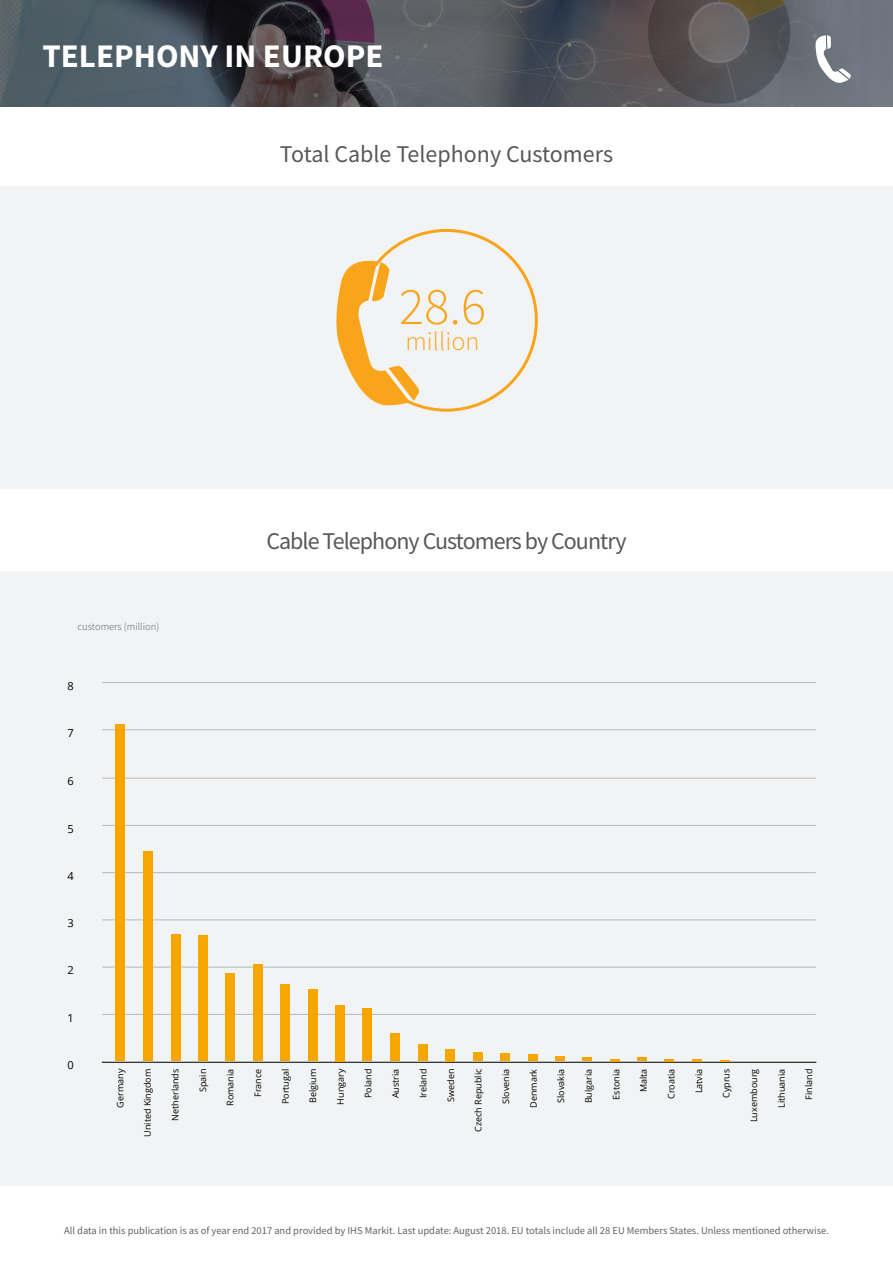
<style>
.page{position:relative;width:893px;height:1263px;background:#fff}
.page>*{position:absolute;margin:0;border:0;box-sizing:border-box;transform-origin:0 0}
.subtitel_body_txt{font:300 52.65px "Source Sans Pro";color:#f9a51b}
.t1{font:700 33px "Source Sans Pro";color:#fff}
.subtitel_body_txt-2{font:300 26.4px "Source Sans Pro";color:#f9a51b}
.subtitel_body_txt-3{font:24px "Source Sans Pro";letter-spacing:-.04em;color:#57585a}
.subtitel_body_txt-4{font:24px "Source Sans Pro";color:#57585a}
.t2{font:11.1px "Open Sans";color:#000}
.body_txt{font:10.5px "Source Sans Pro";color:#636366}
.subtitel_body_txt-5{font:300 10.5px "Source Sans Pro";color:#57585a}
.t3{font:9px "Open Sans";color:#000}
</style>
<div class="page">
<div style="left:0;top:186px;width:893px;height:302px;background:#f2f3f4"></div>
<svg style="left:0;top:0;width:893px;height:106px;background:#50535a"></svg>
<div style="left:0;top:571px;width:893px;height:615px;background:#f2f3f4"></div>
<svg style="left:815px;top:35px;width:36px;height:49px"></svg>
<svg style="left:336px;top:255px;width:84px;height:151px"></svg>
<hr style="left:102px;top:1014px;width:714px;height:1px;background:#b8b8b8">
<hr style="left:102px;top:1062px;width:714px;height:1px;background:#000">
<hr style="left:102px;top:967px;width:714px;height:1px;background:#b8b8b8">
<hr style="left:102px;top:920px;width:714px;height:1px;background:#b8b8b8">
<hr style="left:102px;top:872px;width:714px;height:1px;background:#b8b8b8">
<hr style="left:102px;top:825px;width:714px;height:1px;background:#b8b8b8">
<hr style="left:102px;top:778px;width:714px;height:1px;background:#b8b8b8">
<hr style="left:102px;top:729px;width:714px;height:1px;background:#b8b8b8">
<hr style="left:102px;top:682px;width:714px;height:1px;background:#b8b8b8">
<div style="left:115px;top:725px;width:10px;height:336px;background:#f7a600"></div>
<div style="left:144px;top:851px;width:9px;height:210px;background:#f7a600"></div>
<div style="left:171px;top:935px;width:9px;height:126px;background:#f7a600"></div>
<div style="left:199px;top:936px;width:9px;height:125px;background:#f7a600"></div>
<div style="left:226px;top:973px;width:9px;height:88px;background:#f7a600"></div>
<div style="left:253px;top:964px;width:9px;height:97px;background:#f7a600"></div>
<div style="left:281px;top:984px;width:9px;height:77px;background:#f7a600"></div>
<div style="left:308px;top:990px;width:9px;height:71px;background:#f7a600"></div>
<div style="left:335px;top:1005px;width:9px;height:56px;background:#f7a600"></div>
<div style="left:363px;top:1008px;width:9px;height:53px;background:#f7a600"></div>
<div style="left:390px;top:1034px;width:9px;height:27px;background:#f7a600"></div>
<div style="left:418px;top:1044px;width:10px;height:17px;background:#f7a600"></div>
<div style="left:446px;top:1049px;width:9px;height:12px;background:#f7a600"></div>
<div style="left:473px;top:1052px;width:9px;height:9px;background:#f7a600"></div>
<div style="left:501px;top:1053px;width:9px;height:8px;background:#f7a600"></div>
<div style="left:528px;top:1054px;width:9px;height:7px;background:#f7a600"></div>
<svg style="left:555px;top:1057px;width:9px;height:4px"></svg>
<svg style="left:583px;top:1058px;width:9px;height:3px"></svg>
<svg style="left:610px;top:1059px;width:9px;height:2px"></svg>
<svg style="left:637px;top:1058px;width:10px;height:3px"></svg>
<svg style="left:665px;top:1059px;width:9px;height:2px"></svg>
<svg style="left:692px;top:1059px;width:9px;height:2px"></svg>
<p class="t1" style="left:43px;top:34px;width:343px">TELEPHONY IN EUROPE</p>
<p class="subtitel_body_txt-4" style="left:280px;top:139px;width:335px">Total Cable Telephony Customers</p>
<p class="subtitel_body_txt" style="left:399px;top:274px;width:89px">28.6</p>
<p class="subtitel_body_txt-2" style="left:405px;top:325px;width:76px">million</p>
<p class="subtitel_body_txt-5" style="left:78px;top:620px;width:83px">customers (million)</p>
<p class="t2" style="left:68px;top:678px;width:8px">8</p>
<p class="t2" style="left:68px;top:725px;width:8px">7</p>
<p class="t2" style="left:68px;top:774px;width:8px">6</p>
<p class="t2" style="left:68px;top:821px;width:8px">5</p>
<p class="t2" style="left:68px;top:868px;width:8px">4</p>
<p class="t2" style="left:68px;top:915px;width:8px">3</p>
<p class="t2" style="left:68px;top:963px;width:8px">2</p>
<p class="t2" style="left:68px;top:1010px;width:8px">1</p>
<p class="subtitel_body_txt-3" style="left:266px;top:526px;width:362px">Cable Telephony Customers by Country</p>
<p class="t2" style="left:68px;top:1057px;width:8px">0</p>
<p class="t3" style="left:114px;top:1107px;width:40px;rotate:-90deg">Germany</p>
<p class="t3" style="left:142px;top:1137px;width:70px;rotate:-90deg">United Kingdom</p>
<p class="t3" style="left:169px;top:1121px;width:53px;rotate:-90deg">Netherlands</p>
<p class="t3" style="left:197px;top:1092px;width:25px;rotate:-90deg">Spain</p>
<p class="t3" style="left:224px;top:1106px;width:39px;rotate:-90deg">Romania</p>
<p class="t3" style="left:252px;top:1097px;width:30px;rotate:-90deg">France</p>
<p class="t3" style="left:279px;top:1104px;width:37px;rotate:-90deg">Portugal</p>
<p class="t3" style="left:307px;top:1103px;width:36px;rotate:-90deg">Belgium</p>
<p class="t3" style="left:334px;top:1104px;width:37px;rotate:-90deg">Hungary</p>
<p class="t3" style="left:362px;top:1098px;width:31px;rotate:-90deg">Poland</p>
<p class="t3" style="left:390px;top:1098px;width:31px;rotate:-90deg">Austria</p>
<p class="t3" style="left:417px;top:1098px;width:31px;rotate:-90deg">Ireland</p>
<p class="t3" style="left:445px;top:1102px;width:35px;rotate:-90deg">Sweden</p>
<p class="t3" style="left:472px;top:1132px;width:65px;rotate:-90deg">Czech Republic</p>
<p class="t3" style="left:500px;top:1104px;width:37px;rotate:-90deg">Slovenia</p>
<p class="t3" style="left:527px;top:1108px;width:40px;rotate:-90deg">Denmark</p>
<p class="t3" style="left:555px;top:1103px;width:36px;rotate:-90deg">Slovakia</p>
<p class="t3" style="left:582px;top:1103px;width:36px;rotate:-90deg">Bulgaria</p>
<p class="t3" style="left:610px;top:1099px;width:32px;rotate:-90deg">Estonia</p>
<p class="t3" style="left:637px;top:1092px;width:25px;rotate:-90deg">Malta</p>
<p class="t3" style="left:665px;top:1099px;width:32px;rotate:-90deg">Croatia</p>
<p class="t3" style="left:693px;top:1093px;width:26px;rotate:-90deg">Latvia</p>
<p class="t3" style="left:720px;top:1098px;width:31px;rotate:-90deg">Cyprus</p>
<p class="t3" style="left:748px;top:1122px;width:55px;rotate:-90deg">Luxembourg</p>
<p class="t3" style="left:775px;top:1108px;width:40px;rotate:-90deg">Lithuania</p>
<p class="t3" style="left:803px;top:1099px;width:32px;rotate:-90deg">Finland</p>
<p class="body_txt" style="left:64px;top:1224px;width:766px">All data in this publication is as of year end 2017 and provided by IHS Markit. Last update: August 2018. EU totals include all 28 EU Members States. Unless mentioned otherwise.</p>
</div>
